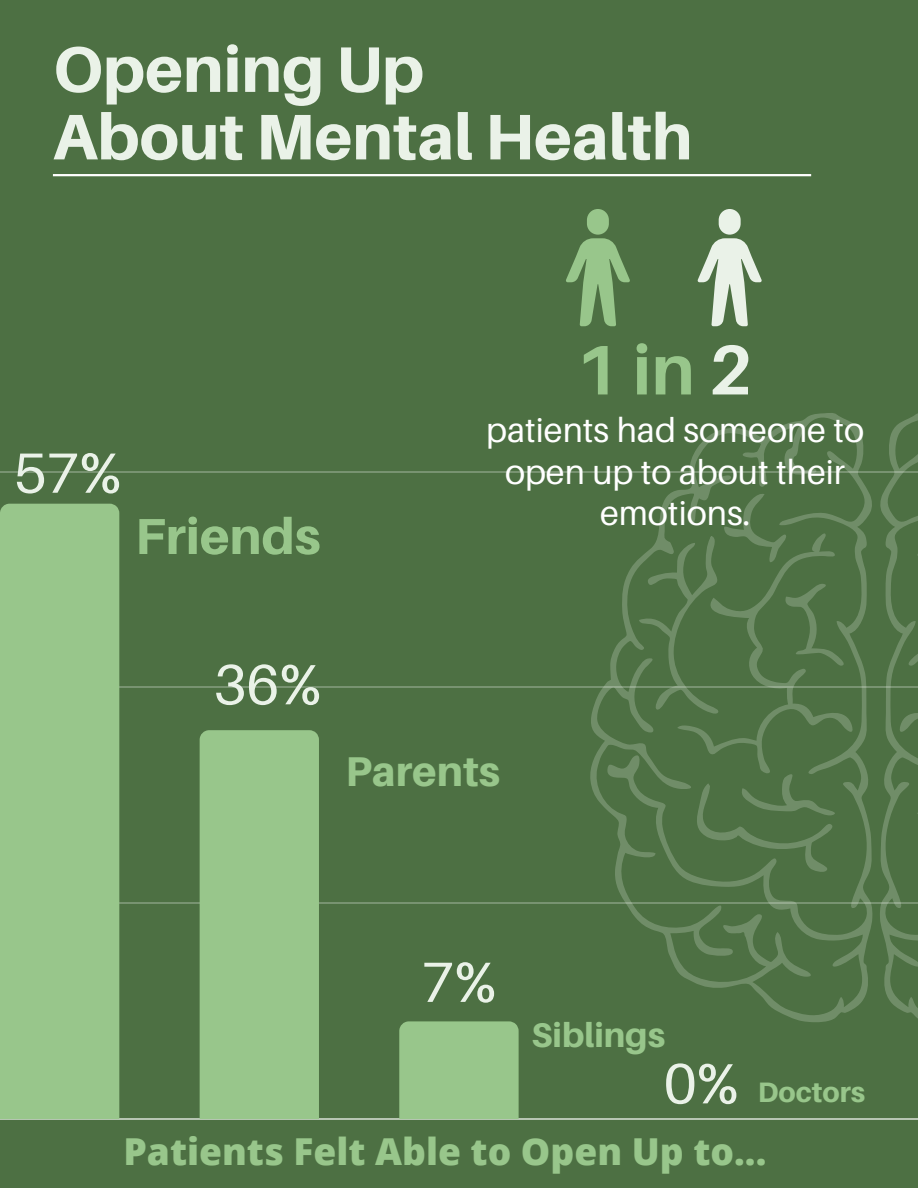
<style>
.page{position:relative;width:918px;height:1188px;background:#4d7043}
.page>*{position:absolute;margin:0;border:0;box-sizing:border-box;transform-origin:0 0}
.t1{font:700 70.2px "Aileron";color:#98c68b}
.t2{font:800 64.5px/67.5px "Aileron";color:#eaf2e8}
.t3{font:56.7px "Aileron";color:#eaf2e8}
.t4{font:800 50.7px "Aileron";color:#98c68b}
.t5{font:800 41.7px "Aileron";color:#98c68b}
.t6{font:800 37.2px "Open Sans";color:#98c68b}
.t7{font:34.2px/41.7px "Aileron";color:#fff;text-align:center}
.t8{font:800 34.2px "Aileron";color:#98c68b}
.t9{font:800 28.2px "Aileron";color:#98c68b}
.s1{color:#eaf2e8}
.s2{font-weight:400;font-size:56.7px;color:#eaf2e8}
</style>
<div class="page">
<hr style="left:53px;top:174px;width:758px;height:2px;background:#fff">
<svg style="left:879px;top:413px;width:39px;height:605px"></svg>
<svg style="left:590px;top:413px;width:283px;height:609px"></svg>
<svg style="left:677px;top:529px;width:178px;height:246px"></svg>
<svg style="left:639px;top:491px;width:210px;height:224px"></svg>
<svg style="left:695px;top:771px;width:147px;height:102px"></svg>
<svg style="left:566px;top:209px;width:64px;height:117px"></svg>
<svg style="left:698px;top:209px;width:64px;height:117px"></svg>
<hr style="left:0;top:471px;width:918px;height:1px;background:#fff">
<hr style="left:0;top:687px;width:918px;height:1px;background:#fff">
<hr style="left:0;top:903px;width:918px;height:1px;background:#fff">
<hr style="left:0;top:1118px;width:918px;height:1px;background:#fff">
<div style="left:0;top:504px;width:119px;height:615px;background:#98c68b"></div>
<div style="left:200px;top:730px;width:119px;height:389px;background:#98c68b"></div>
<div style="left:399px;top:1021px;width:120px;height:98px;background:#98c68b"></div>
<h2 class="t2" style="left:53px;top:34px;width:641px">Opening Up<br>About Mental Health</h2>
<h3 class="t3" style="left:14px;top:438px;width:109px">57%</h3>
<h3 class="t4" style="left:135px;top:505px;width:187px">Friends</h3>
<h1 class="t1" style="left:575px;top:326px;width:179px">1in<span class="s1">2</span></h1>
<p class="t7" style="left:486px;top:409px;width:379px">patients had someone to open up to about their emotions.</p>
<h3 class="t3" style="left:214px;top:649px;width:109px">36%</h3>
<p class="t5" style="left:346px;top:746px;width:156px">Parents</p>
<h3 class="t3" style="left:422px;top:947px;width:76px">7%</h3>
<p class="t8" style="left:532px;top:1014px;width:135px">Siblings</p>
<p class="t9" style="left:664px;top:1075px;width:203px"><span class="s2">0%</span> Doctors</p>
<p class="t6" style="left:123px;top:1125px;width:645px">Patients Felt Able to Open Up to...</p>
</div>
